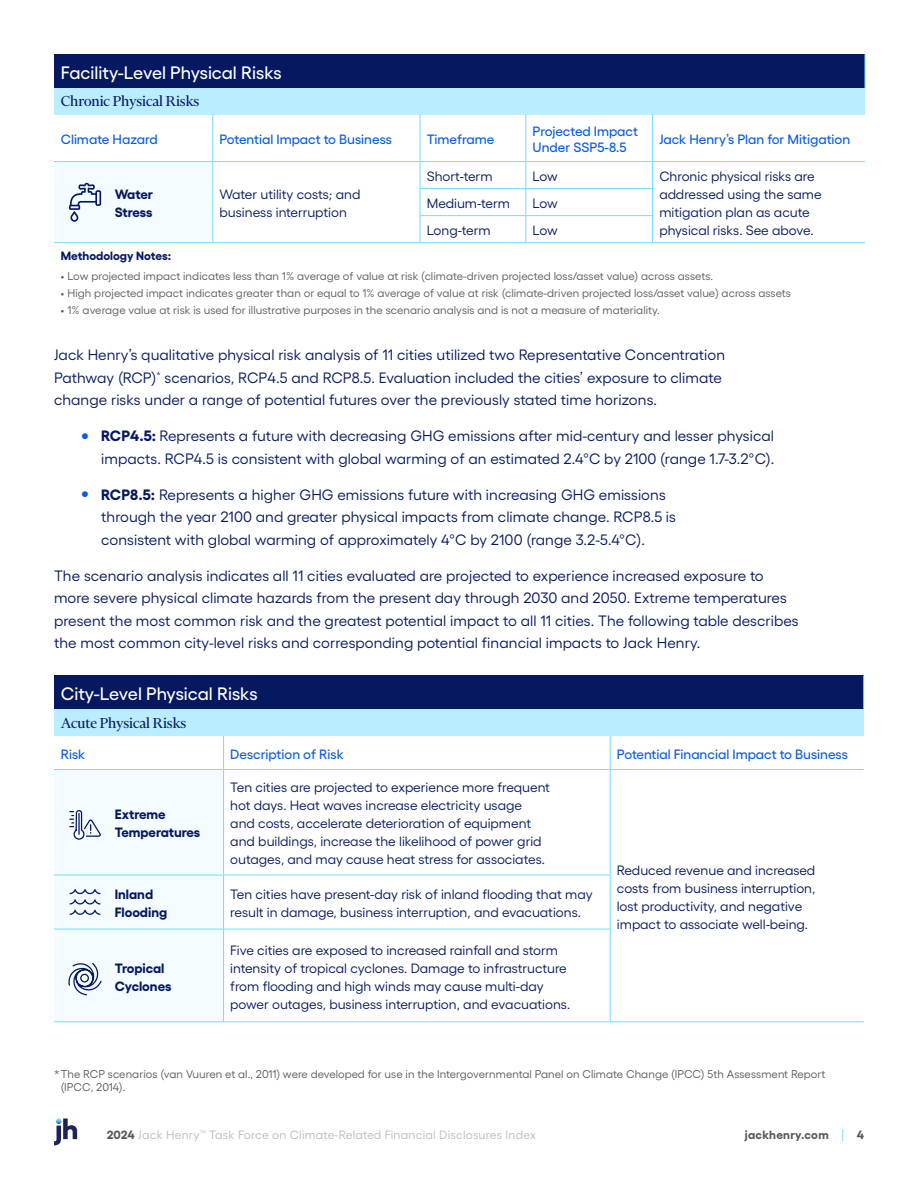
<style>
.page{position:relative;width:918px;height:1188px;background:#fff}
.page>*{position:absolute;margin:0;border:0;box-sizing:border-box;transform-origin:0 0}
.Table_-_Header{font:500 18px "Gellix";color:#fff}
.Table_-_Section_Header{font:16.5px "Financier Display";color:#06185f}
.Body_Text{font:15px/22.5px "Gellix";letter-spacing:.005em;color:#06185f}
.Table_-_Body_text_sm{font:13.5px/18px "Gellix";color:#06185f}
.Table___Secondary_Header{font:500 13.5px/16.5px "Gellix";color:#085ce5}
.Table_-_Body_text_sm_Bold{font:700 13.5px/18px "Gellix";color:#06185f}
.t1{font:12px "Gellix";letter-spacing:.02em;color:#b6bbc0}
.Body_Text-2{font:700 12px "Gellix";color:#06185f}
.t2{font:700 12px "Gellix";letter-spacing:.02em;color:#575a5d}
.t3{font:11.25px/13.5px "Gellix";letter-spacing:.005em;color:#575a5d}
.s1{font-weight:800;font-size:19.5px;color:#085ce5}
.s2{font-weight:700}
.s3{font-weight:700;color:#575a5d}
.s4{font-weight:400;color:#76dcfd}
</style>
<div class="page">
<svg style="left:54px;top:1118px;width:23px;height:27px"></svg>
<div style="left:54px;top:54px;width:811px;height:34px;background:#06185f"></div>
<div style="left:54px;top:88px;width:811px;height:26px;background:#baedfe"></div>
<div style="left:54px;top:162px;width:159px;height:81px;background:#f4fcff"></div>
<hr style="left:420px;top:188px;width:106px;height:1px;background:#76dcfd">
<hr style="left:526px;top:188px;width:127px;height:1px;background:#76dcfd">
<hr style="left:420px;top:215px;width:106px;height:1px;background:#76dcfd">
<hr style="left:526px;top:215px;width:127px;height:1px;background:#76dcfd">
<svg style="left:525px;top:162px;width:1px;height:80px"></svg>
<svg style="left:420px;top:162px;width:1px;height:80px"></svg>
<hr style="left:525px;top:114px;width:1px;height:47px;background:#76dcfd">
<hr style="left:865px;top:54px;width:1px;height:34px;background:#76dcfd">
<hr style="left:652px;top:114px;width:1px;height:47px;background:#76dcfd">
<hr style="left:212px;top:114px;width:1px;height:47px;background:#76dcfd">
<hr style="left:420px;top:114px;width:1px;height:47px;background:#76dcfd">
<hr style="left:213px;top:161px;width:207px;height:1px;background:#76dcfd">
<hr style="left:420px;top:161px;width:106px;height:1px;background:#76dcfd">
<hr style="left:526px;top:161px;width:127px;height:1px;background:#76dcfd">
<hr style="left:653px;top:161px;width:212px;height:1px;background:#76dcfd">
<svg style="left:652px;top:162px;width:1px;height:80px"></svg>
<hr style="left:213px;top:242px;width:207px;height:1px;background:#76dcfd">
<hr style="left:420px;top:242px;width:106px;height:1px;background:#76dcfd">
<hr style="left:526px;top:242px;width:127px;height:1px;background:#76dcfd">
<hr style="left:653px;top:242px;width:212px;height:1px;background:#76dcfd">
<hr style="left:54px;top:161px;width:159px;height:1px;background:#76dcfd">
<svg style="left:212px;top:162px;width:1px;height:80px"></svg>
<hr style="left:54px;top:242px;width:159px;height:1px;background:#76dcfd">
<div style="left:54px;top:675px;width:810px;height:34px;background:#06185f"></div>
<div style="left:54px;top:709px;width:810px;height:27px;background:#baedfe"></div>
<hr style="left:224px;top:929px;width:387px;height:1px;background:#76dcfd">
<hr style="left:863px;top:675px;width:1px;height:34px;background:#76dcfd">
<hr style="left:224px;top:1021px;width:386px;height:1px;background:#76dcfd">
<hr style="left:610px;top:769px;width:254px;height:1px;background:#76dcfd">
<hr style="left:610px;top:875px;width:1px;height:54px;background:#76dcfd">
<hr style="left:610px;top:929px;width:1px;height:92px;background:#76dcfd">
<hr style="left:610px;top:1021px;width:254px;height:1px;background:#76dcfd">
<hr style="left:223px;top:736px;width:1px;height:33px;background:#76dcfd">
<hr style="left:610px;top:736px;width:1px;height:33px;background:#76dcfd">
<hr style="left:224px;top:769px;width:386px;height:1px;background:#76dcfd">
<hr style="left:610px;top:770px;width:1px;height:105px;background:#76dcfd">
<hr style="left:224px;top:875px;width:387px;height:1px;background:#76dcfd">
<hr style="left:54px;top:769px;width:170px;height:1px;background:#76dcfd">
<div style="left:54px;top:770px;width:170px;height:252px;background:#f4fcff"></div>
<svg style="left:69px;top:183px;width:32px;height:39px"></svg>
<p class="Table_-_Header" style="left:61px;top:59px;width:222px">Facility-Level Physical Risks</p>
<p class="Table_-_Section_Header" style="left:61px;top:93px;width:140px">Chronic Physical Risks</p>
<p class="Table___Secondary_Header" style="left:61px;top:130px;width:99px">Climate Hazard</p>
<p class="Table___Secondary_Header" style="left:220px;top:130px;width:174px">Potential Impact to Business</p>
<p class="Table___Secondary_Header" style="left:427px;top:130px;width:69px">Timeframe</p>
<p class="Table___Secondary_Header" style="left:533px;top:122px;width:107px">Projected Impact<br>Under SSP5-8.5</p>
<p class="Table___Secondary_Header" style="left:659px;top:130px;width:192px">Jack Henry’s Plan for Mitigation</p>
<p class="Table_-_Body_text_sm_Bold" style="left:115px;top:184px;width:40px">Water<br>Stress</p>
<p class="Table_-_Body_text_sm" style="left:220px;top:184px;width:142px">Water utility costs; and business interruption</p>
<p class="Table_-_Body_text_sm" style="left:427px;top:166px;width:67px">Short-term</p>
<p class="Table_-_Body_text_sm" style="left:533px;top:166px;width:27px">Low</p>
<p class="Table_-_Body_text_sm" style="left:659px;top:166px;width:164px">Chronic physical risks are addressed using the same mitigation plan as acute physical risks. See above.</p>
<p class="Table_-_Body_text_sm" style="left:427px;top:193px;width:85px">Medium-term</p>
<p class="Table_-_Body_text_sm" style="left:533px;top:193px;width:27px">Low</p>
<p class="Table_-_Body_text_sm" style="left:427px;top:220px;width:65px">Long-term</p>
<p class="Table_-_Body_text_sm" style="left:533px;top:220px;width:27px">Low</p>
<p class="Body_Text-2" style="left:61px;top:246px;width:112px">Methodology Notes:</p>
<p class="t3" style="left:61px;top:268px;width:654px">• Low projected impact indicates less than 1% average of value at risk (climate-driven projected loss/asset value) across assets.</p>
<p class="t3" style="left:61px;top:285px;width:732px">• High projected impact indicates greater than or equal to 1% average of value at risk (climate-driven projected loss/asset value) across assets</p>
<p class="t3" style="left:61px;top:302px;width:601px">• 1% average value at risk is used for illustrative purposes in the scenario analysis and is not a measure of materiality.</p>
<p class="Body_Text" style="left:54px;top:342px;width:673px">Jack Henry’s qualitative physical risk analysis of 11 cities utilized two Representative Concentration<br>Pathway (RCP)<sup>*</sup> scenarios, RCP4.5 and RCP8.5. Evaluation included the cities’ exposure to climate change risks under a range of potential futures over the previously stated time horizons.</p>
<p class="Body_Text" style="left:81px;top:423px;width:695px;text-align:right"><span class="s1">•</span> <span class="s2">RCP4.5:</span> Represents a future with decreasing GHG emissions after mid-century and lesser physical impacts. RCP4.5 is consistent with global warming of an estimated 2.4°C by 2100 (range 1.7-3.2°C).</p>
<p class="Body_Text" style="left:101px;top:481px;width:576px;text-indent:-20px"><span class="s1">•</span> <span class="s2">RCP8.5:</span> Represents a higher GHG emissions future with increasing GHG emissions through the year 2100 and greater physical impacts from climate change. RCP8.5 is consistent with global warming of approximately 4°C by 2100 (range 3.2-5.4°C).</p>
<p class="Body_Text" style="left:54px;top:562px;width:746px">The scenario analysis indicates all 11 cities evaluated are projected to experience increased exposure to more severe physical climate hazards from the present day through 2030 and 2050. Extreme temperatures present the most common risk and the greatest potential impact to all 11 cities. The following table describes the most common city-level risks and corresponding potential financial impacts to Jack Henry.</p>
<p class="Table_-_Header" style="left:61px;top:680px;width:198px">City-Level Physical Risks</p>
<p class="Table_-_Section_Header" style="left:61px;top:714px;width:127px">Acute Physical Risks</p>
<p class="Table___Secondary_Header" style="left:61px;top:744px;width:26px">Risk</p>
<p class="Table___Secondary_Header" style="left:230px;top:744px;width:115px">Description of Risk</p>
<p class="Table___Secondary_Header" style="left:617px;top:744px;width:233px">Potential Financial Impact to Business</p>
<p class="Table_-_Body_text_sm_Bold" style="left:115px;top:804px;width:87px">Extreme<br>Temperatures</p>
<p class="Table_-_Body_text_sm" style="left:230px;top:777px;width:321px">Ten cities are projected to experience more frequent hot days. Heat waves increase electricity usage and costs, accelerate deterioration of equipment and buildings, increase the likelihood of power grid outages, and may cause heat stress for associates.</p>
<p class="Table_-_Body_text_sm_Bold" style="left:115px;top:884px;width:54px">Inland<br>Flooding</p>
<p class="Table_-_Body_text_sm" style="left:230px;top:884px;width:364px">Ten cities have present-day risk of inland flooding that may result in damage, business interruption, and evacuations.</p>
<p class="Table_-_Body_text_sm_Bold" style="left:115px;top:957px;width:58px">Tropical<br>Cyclones</p>
<p class="Table_-_Body_text_sm" style="left:230px;top:940px;width:341px">Five cities are exposed to increased rainfall and storm intensity of tropical cyclones. Damage to infrastructure from flooding and high winds may cause multi-day power outages, business interruption, and evacuations.</p>
<p class="Table_-_Body_text_sm" style="left:617px;top:860px;width:200px">Reduced revenue and increased costs from business interruption, lost productivity, and negative impact to associate well-being.</p>
<p class="t3" style="left:61px;top:1066px;width:766px;text-indent:-7px">*The RCP scenarios (van Vuuren et al., 2011) were developed for use in the Intergovernmental Panel on Climate Change (IPCC) 5th Assessment Report (IPCC, 2014).</p>
<p class="t1" style="left:107px;top:1126px;width:431px"><span class="s3">2024</span> Jack Henry<sup>™</sup> Task Force on Climate-Related Financial Disclosures Index</p>
<p class="t2" style="left:745px;top:1125px;width:121px">jackhenry.com <span class="s4">|</span> 4</p>
</div>
